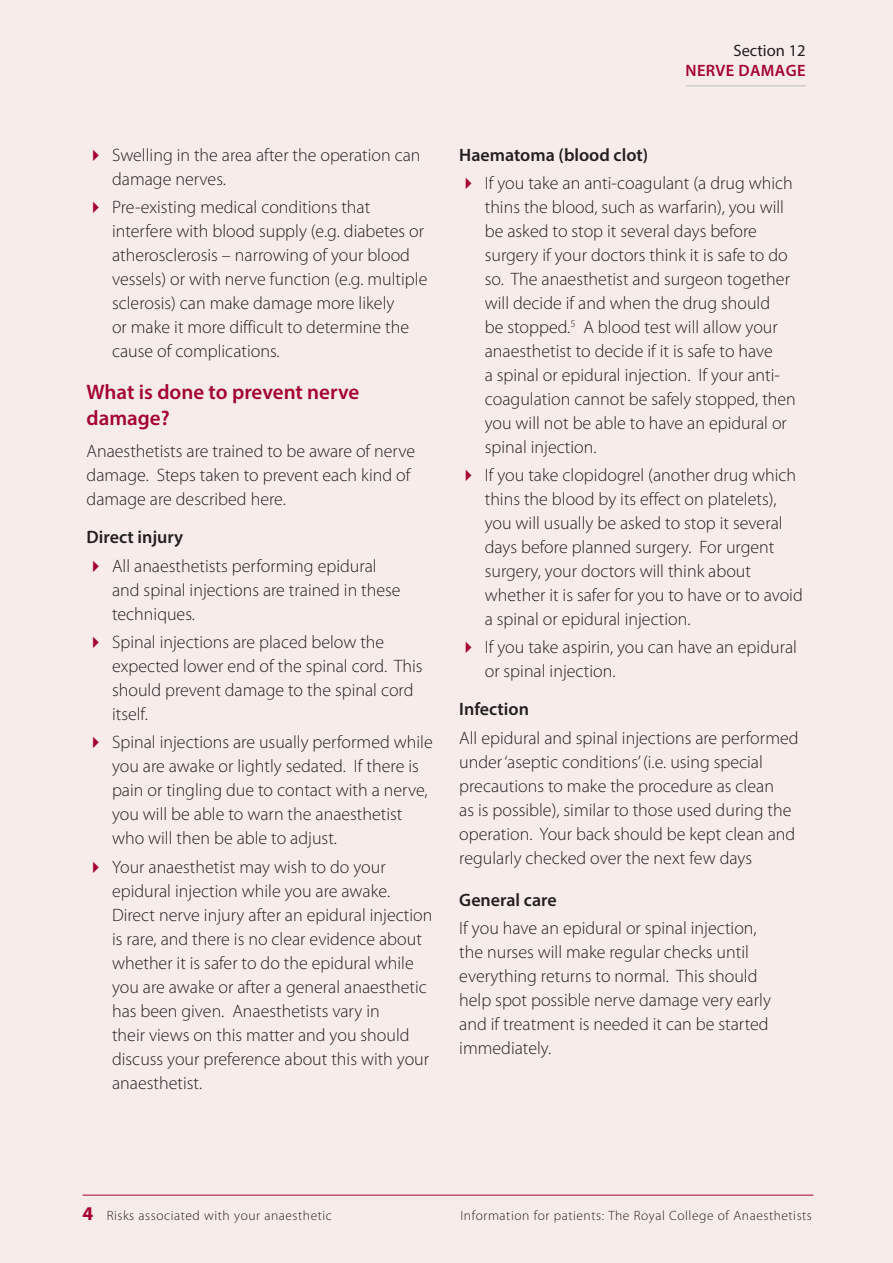
<style>
.page{position:relative;width:893px;height:1263px;background:#f7ecea}
.page>*{position:absolute;margin:0;border:0;box-sizing:border-box;transform-origin:0 0}
._2013_-_Subhead{font:600 21px/25.5px "Myriad Pro";color:#a40133}
._2013_-_Light_text{font:300 18px/24px "Myriad Pro";color:#231f20}
._2013_-_Bold{font:600 18px "Myriad Pro";color:#231f20}
.t1{font:600 16.5px "Myriad Pro";letter-spacing:.02em;color:#a40133}
.t2{font:16.5px "Myriad Pro";color:#231f20}
.t3{font:300 13.5px "Myriad Pro";letter-spacing:.04em;color:#231f20}
.s1{font-weight:700;font-size:19.5px;color:#a40133}
</style>
<div class="page">
<hr style="left:82px;top:1195px;width:731px;height:1px;background:#a40133">
<hr style="left:686px;top:85px;width:120px;height:1px;background:#bebfc2">
<p class="t2" style="left:734px;top:41px;width:74px">Section 12</p>
<p class="t1" style="left:686px;top:60px;width:121px">NERVE DAMAGE</p>
<p class="_2013_-_Light_text" style="left:112px;top:142px;width:310px">Swelling in the area after the operation can damage nerves.</p>
<p class="_2013_-_Light_text" style="left:112px;top:195px;width:317px">Pre-existing medical conditions that interfere with blood supply (e.g. diabetes or atherosclerosis – narrowing of your blood vessels) or with nerve function (e.g. multiple sclerosis) can make damage more likely<br>or make it more difficult to determine the cause of complications.</p>
<p class="_2013_-_Subhead" style="left:87px;top:379px;width:274px">What is done to prevent nerve damage?</p>
<p class="_2013_-_Light_text" style="left:87px;top:439px;width:330px">Anaesthetists are trained to be aware of nerve damage. Steps taken to prevent each kind of damage are described here.</p>
<p class="_2013_-_Bold" style="left:87px;top:526px;width:98px">Direct injury</p>
<p class="_2013_-_Light_text" style="left:112px;top:553px;width:290px">All anaesthetists performing epidural and spinal injections are trained in these techniques.</p>
<p class="_2013_-_Light_text" style="left:112px;top:630px;width:312px">Spinal injections are placed below the expected lower end of the spinal cord. This should prevent damage to the spinal cord itself.</p>
<p class="_2013_-_Light_text" style="left:112px;top:730px;width:322px">Spinal injections are usually performed while you are awake or lightly sedated. If there is pain or tingling due to contact with a nerve, you will be able to warn the anaesthetist who will then be able to adjust.</p>
<p class="_2013_-_Light_text" style="left:112px;top:854px;width:322px">Your anaesthetist may wish to do your epidural injection while you are awake.<br>Direct nerve injury after an epidural injection is rare, and there is no clear evidence about whether it is safer to do the epidural while you are awake or after a general anaesthetic has been given. Anaesthetists vary in<br>their views on this matter and you should discuss your preference about this with your anaesthetist.</p>
<p class="_2013_-_Bold" style="left:459px;top:143px;width:190px">Haematoma (blood clot)</p>
<p class="_2013_-_Light_text" style="left:485px;top:171px;width:313px">If you take an anti-coagulant (a drug which thins the blood, such as warfarin), you will be asked to stop it several days before surgery if your doctors think it is safe to do so. The anaesthetist and surgeon together will decide if and when the drug should<br>be stopped.<sup>5</sup> A blood test will allow your anaesthetist to decide if it is safe to have<br>a spinal or epidural injection. If your anti&shy;coagulation cannot be safely stopped, then you will not be able to have an epidural or spinal injection.</p>
<p class="_2013_-_Light_text" style="left:485px;top:463px;width:320px">If you take clopidogrel (another drug which thins the blood by its effect on platelets), you will usually be asked to stop it several days before planned surgery. For urgent surgery, your doctors will think about whether it is safer for you to have or to avoid a spinal or epidural injection.</p>
<p class="_2013_-_Light_text" style="left:485px;top:635px;width:314px">If you take aspirin, you can have an epidural or spinal injection.</p>
<p class="_2013_-_Bold" style="left:459px;top:698px;width:71px">Infection</p>
<p class="_2013_-_Light_text" style="left:459px;top:725px;width:341px">All epidural and spinal injections are performed under ‘aseptic conditions’ (i.e. using special precautions to make the procedure as clean<br>as is possible), similar to those used during the operation. Your back should be kept clean and regularly checked over the next few days</p>
<p class="_2013_-_Bold" style="left:459px;top:888px;width:99px">General care</p>
<p class="_2013_-_Light_text" style="left:459px;top:916px;width:313px">If you have an epidural or spinal injection, the nurses will make regular checks until everything returns to normal. This should help spot possible nerve damage very early and if treatment is needed it can be started immediately.</p>
<p class="t3" style="left:82px;top:1207px;width:251px"><span class="s1">4</span> Risks associated with your anaesthetic</p>
<p class="t3" style="left:461px;top:1207px;width:353px">Information for patients: The Royal College of Anaesthetists</p>
</div>
